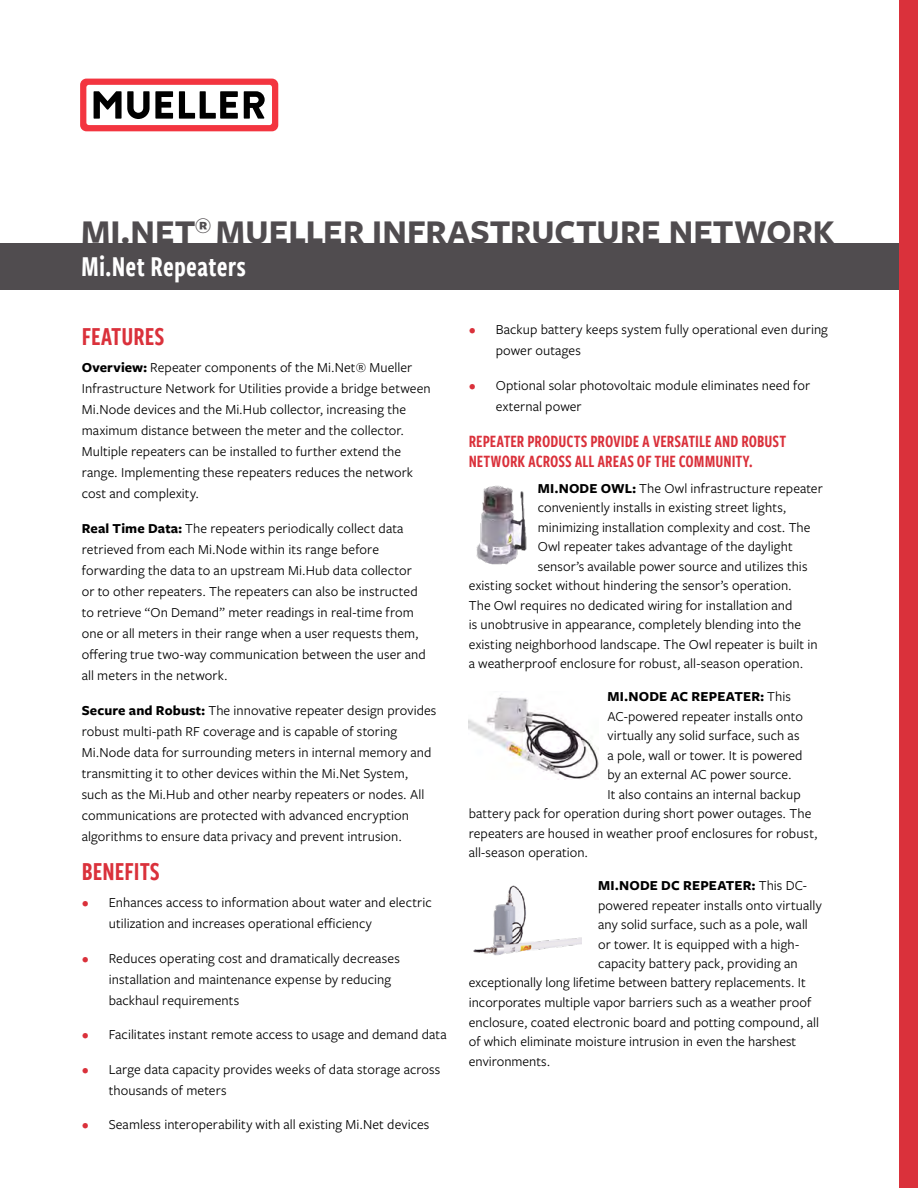
<style>
.page{position:relative;width:918px;height:1188px;background:#fff}
.page>*{position:absolute;margin:0;border:0;box-sizing:border-box;transform-origin:0 0}
.Main_Title{font:700 34.5px "Freight Sans Pro";letter-spacing:.005em;color:#504c4f}
.Sub_Title{font:30px "Freight Sans Cmp Pro Semi";letter-spacing:.005em;color:#fff}
.Section_Header{font:27px "Freight Sans Cmp Pro Semi";color:#da313b}
.Paragraph_Headers{font:18px/19.5px "Freight Sans Cmp Pro Semi";color:#da313b}
.Body{font:14.25px/21px "Freight Sans Pro";letter-spacing:.005em;color:#000}
.Body-2{font:700 14.25px "Freight Sans Pro";letter-spacing:.015em;color:#000}
.s1{font-weight:700}
.s2{color:#da313b}
.s3{font-weight:400}
</style>
<div class="page">
<div style="left:0;top:243px;width:918px;height:47px;background:#504c4f"></div>
<div style="left:899px;top:0;width:19px;height:1188px;background:#da313b"></div>
<svg style="left:80px;top:79px;width:198px;height:52px"></svg>
<img style="left:468px;top:697px;width:130px;height:83px">
<img style="left:473px;top:885px;width:109px;height:71px">
<img style="left:476px;top:485px;width:51px;height:80px">
<p class="Main_Title" style="left:81px;top:208px;width:755px">MI.NET<sup>®</sup> MUELLER INFRASTRUCTURE NETWORK</p>
<p class="Sub_Title" style="left:81px;top:246px;width:167px">Mi.Net Repeaters</p>
<p class="Section_Header" style="left:82px;top:318px;width:84px">FEATURES</p>
<p class="Body" style="left:82px;top:357px;width:350px"><span class="s1">Overview:</span> Repeater components of the Mi.Net® Mueller Infrastructure Network for Utilities provide a bridge between Mi.Node devices and the Mi.Hub collector, increasing the maximum distance between the meter and the collector.<br>Multiple repeaters can be installed to further extend the range. Implementing these repeaters reduces the network cost and complexity.</p>
<p class="Body" style="left:82px;top:517px;width:346px"><span class="s1">Real Time Data:</span> The repeaters periodically collect data retrieved from each Mi.Node within its range before forwarding the data to an upstream Mi.Hub data collector or to other repeaters. The repeaters can also be instructed to retrieve “On Demand” meter readings in real-time from one or all meters in their range when a user requests them, offering true two-way communication between the user and all meters in the network.</p>
<p class="Body" style="left:82px;top:699px;width:356px"><span class="s1">Secure and Robust:</span> The innovative repeater design provides robust multi-path RF coverage and is capable of storing Mi.Node data for surrounding meters in internal memory and transmitting it to other devices within the Mi.Net System, such as the Mi.Hub and other nearby repeaters or nodes. All communications are protected with advanced encryption algorithms to ensure data privacy and prevent intrusion.</p>
<p class="Section_Header" style="left:82px;top:852px;width:80px">BENEFITS</p>
<p class="Body" style="left:109px;top:892px;width:325px;text-indent:-27px"><span class="s2">•</span> Enhances access to information about water and electric utilization and increases operational efficiency</p>
<p class="Body" style="left:109px;top:947px;width:293px;text-indent:-27px"><span class="s2">•</span> Reduces operating cost and dramatically decreases installation and maintenance expense by reducing backhaul requirements</p>
<p class="Body" style="left:82px;top:1024px;width:366px"><span class="s2">•</span> Facilitates instant remote access to usage and demand data</p>
<p class="Body" style="left:109px;top:1058px;width:333px;text-indent:-27px"><span class="s2">•</span> Large data capacity provides weeks of data storage across thousands of meters</p>
<p class="Body" style="left:82px;top:1114px;width:349px"><span class="s2">•</span> Seamless interoperability with all existing Mi.Net devices</p>
<p class="Body" style="left:496px;top:319px;width:334px;text-indent:-27px"><span class="s2">•</span> Backup battery keeps system fully operational even during power outages</p>
<p class="Body" style="left:496px;top:374px;width:316px;text-indent:-27px"><span class="s2">•</span> Optional solar photovoltaic module eliminates need for external power</p>
<p class="Paragraph_Headers" style="left:469px;top:431px;width:319px">REPEATER PRODUCTS PROVIDE A VERSATILE AND ROBUST<br>NETWORK ACROSS ALL AREAS OF THE COMMUNITY.</p>
<p class="Body" style="left:538px;top:477px;width:287px"><span class="s1">MI.NODE OWL:</span> The Owl infrastructure repeater</p>
<p class="Body" style="left:538px;top:497px;width:250px">conveniently installs in existing street lights,</p>
<p class="Body" style="left:538px;top:516px;width:274px">minimizing installation complexity and cost. The</p>
<p class="Body" style="left:538px;top:536px;width:256px">Owl repeater takes advantage of the daylight</p>
<p class="Body" style="left:538px;top:555px;width:271px">sensor’s available power source and utilizes this</p>
<p class="Body" style="left:469px;top:575px;width:325px">existing socket without hindering the sensor’s operation.</p>
<p class="Body" style="left:469px;top:594px;width:325px">The Owl requires no dedicated wiring for installation and</p>
<p class="Body" style="left:469px;top:614px;width:334px">is unobtrusive in appearance, completely blending into the</p>
<p class="Body" style="left:469px;top:633px;width:350px">existing neighborhood landscape. The Owl repeater is built in</p>
<p class="Body" style="left:469px;top:653px;width:336px">a weatherproof enclosure for robust, all-season operation.</p>
<p class="Body-2" style="left:608px;top:687px;width:185px">MI.NODE AC REPEATER: <span class="s3">This</span></p>
<p class="Body" style="left:608px;top:705px;width:197px">AC-powered repeater installs onto</p>
<p class="Body" style="left:608px;top:725px;width:194px">virtually any solid surface, such as</p>
<p class="Body" style="left:608px;top:744px;width:196px">a pole, wall or tower. It is powered</p>
<p class="Body" style="left:608px;top:764px;width:186px">by an external AC power source.</p>
<p class="Body" style="left:608px;top:783px;width:195px">It also contains an internal backup</p>
<p class="Body" style="left:469px;top:803px;width:344px">battery pack for operation during short power outages. The</p>
<p class="Body" style="left:469px;top:822px;width:350px">repeaters are housed in weather proof enclosures for robust,</p>
<p class="Body" style="left:469px;top:841px;width:121px">all-season operation.</p>
<p class="Body-2" style="left:598px;top:876px;width:210px">MI.NODE DC REPEATER: <span class="s3">This DC-</span></p>
<p class="Body" style="left:598px;top:894px;width:225px">powered repeater installs onto virtually</p>
<p class="Body" style="left:598px;top:913px;width:211px">any solid surface, such as a pole, wall</p>
<p class="Body" style="left:598px;top:933px;width:203px">or tower. It is equipped with a high-</p>
<p class="Body" style="left:598px;top:952px;width:201px">capacity battery pack, providing an</p>
<p class="Body" style="left:469px;top:972px;width:338px">exceptionally long lifetime between battery replacements. It</p>
<p class="Body" style="left:469px;top:991px;width:344px">incorporates multiple vapor barriers such as a weather proof</p>
<p class="Body" style="left:469px;top:1011px;width:352px">enclosure, coated electronic board and potting compound, all</p>
<p class="Body" style="left:469px;top:1030px;width:329px">of which eliminate moisture intrusion in even the harshest</p>
<p class="Body" style="left:469px;top:1050px;width:83px">environments.</p>
</div>
